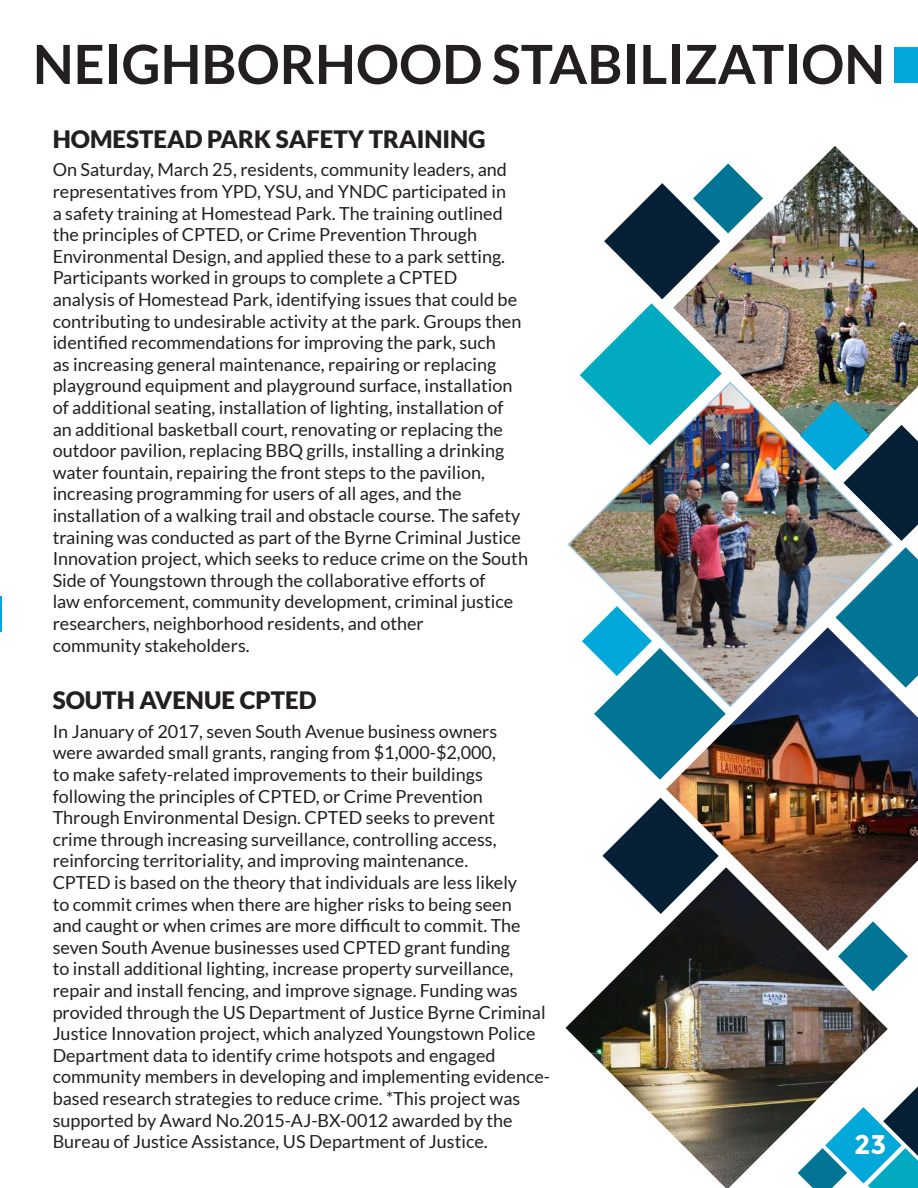
<style>
.page{position:relative;width:918px;height:1188px;background:#fff}
.page>*{position:absolute;margin:0;border:0;box-sizing:border-box;transform-origin:0 0}
.t1{font:700 54px "Lato";color:#231f20}
.t2{font:700 27px "Montserrat";color:#fff}
.t3{font:900 24px "Lato";color:#231f20}
.t4{font:18px/21.6px "Lato";color:#231f20}
</style>
<div class="page">
<svg style="left:888px;top:1086px;width:30px;height:102px"></svg>
<img style="left:763px;top:146px;width:155px;height:255px">
<img style="left:567px;top:381px;width:327px;height:246px">
<svg style="left:836px;top:547px;width:82px;height:80px"></svg>
<svg style="left:602px;top:798px;width:64px;height:69px"></svg>
<img style="left:580px;top:163px;width:183px;height:282px">
<svg style="left:888px;top:951px;width:20px;height:26px"></svg>
<img style="left:666px;top:627px;width:252px;height:324px">
<img style="left:566px;top:867px;width:322px;height:321px">
<svg style="left:582px;top:606px;width:144px;height:174px"></svg>
<div style="left:894px;top:48px;width:24px;height:35px;background:#01a8d9"></div>
<hr style="left:0;top:596px;width:1px;height:35px;background:#01a8d9">
<img style="left:800px;top:401px;width:118px;height:140px">
<h1 class="t1" style="left:33px;top:33px;width:854px">NEIGHBORHOOD STABILIZATION</h1>
<h3 class="t3" style="left:53px;top:125px;width:434px">HOMESTEAD PARK SAFETY TRAINING</h3>
<p class="t4" style="left:53px;top:159px;width:477px">On Saturday, March 25, residents, community leaders, and representatives from YPD, YSU, and YNDC participated in<br>a safety training at Homestead Park. The training outlined the principles of CPTED, or Crime Prevention Through Environmental Design, and applied these to a park setting.<br>Participants worked in groups to complete a CPTED<br>analysis of Homestead Park, identifying issues that could be contributing to undesirable activity at the park. Groups then identified recommendations for improving the park, such<br>as increasing general maintenance, repairing or replacing playground equipment and playground surface, installation of additional seating, installation of lighting, installation of<br>an additional basketball court, renovating or replacing the outdoor pavilion, replacing BBQ grills, installing a drinking water fountain, repairing the front steps to the pavilion, increasing programming for users of all ages, and the installation of a walking trail and obstacle course. The safety training was conducted as part of the Byrne Criminal Justice Innovation project, which seeks to reduce crime on the South Side of Youngstown through the collaborative efforts of<br>law enforcement, community development, criminal justice researchers, neighborhood residents, and other<br>community stakeholders.</p>
<h3 class="t3" style="left:53px;top:687px;width:265px">SOUTH AVENUE CPTED</h3>
<p class="t4" style="left:53px;top:720px;width:499px">In January of 2017, seven South Avenue business owners<br>were awarded small grants, ranging from $1,000-$2,000,<br>to make safety-related improvements to their buildings following the principles of CPTED, or Crime Prevention Through Environmental Design. CPTED seeks to prevent<br>crime through increasing surveillance, controlling access, reinforcing territoriality, and improving maintenance.<br>CPTED is based on the theory that individuals are less likely<br>to commit crimes when there are higher risks to being seen<br>and caught or when crimes are more difficult to commit. The seven South Avenue businesses used CPTED grant funding<br>to install additional lighting, increase property surveillance, repair and install fencing, and improve signage. Funding was provided through the US Department of Justice Byrne Criminal Justice Innovation project, which analyzed Youngstown Police Department data to identify crime hotspots and engaged community members in developing and implementing evidence&shy;based research strategies to reduce crime. *This project was supported by Award No.2015-AJ-BX-0012 awarded by the Bureau of Justice Assistance, US Department of Justice.</p>
<h2 class="t2" style="left:854px;top:1128px;width:34px">23</h2>
</div>
